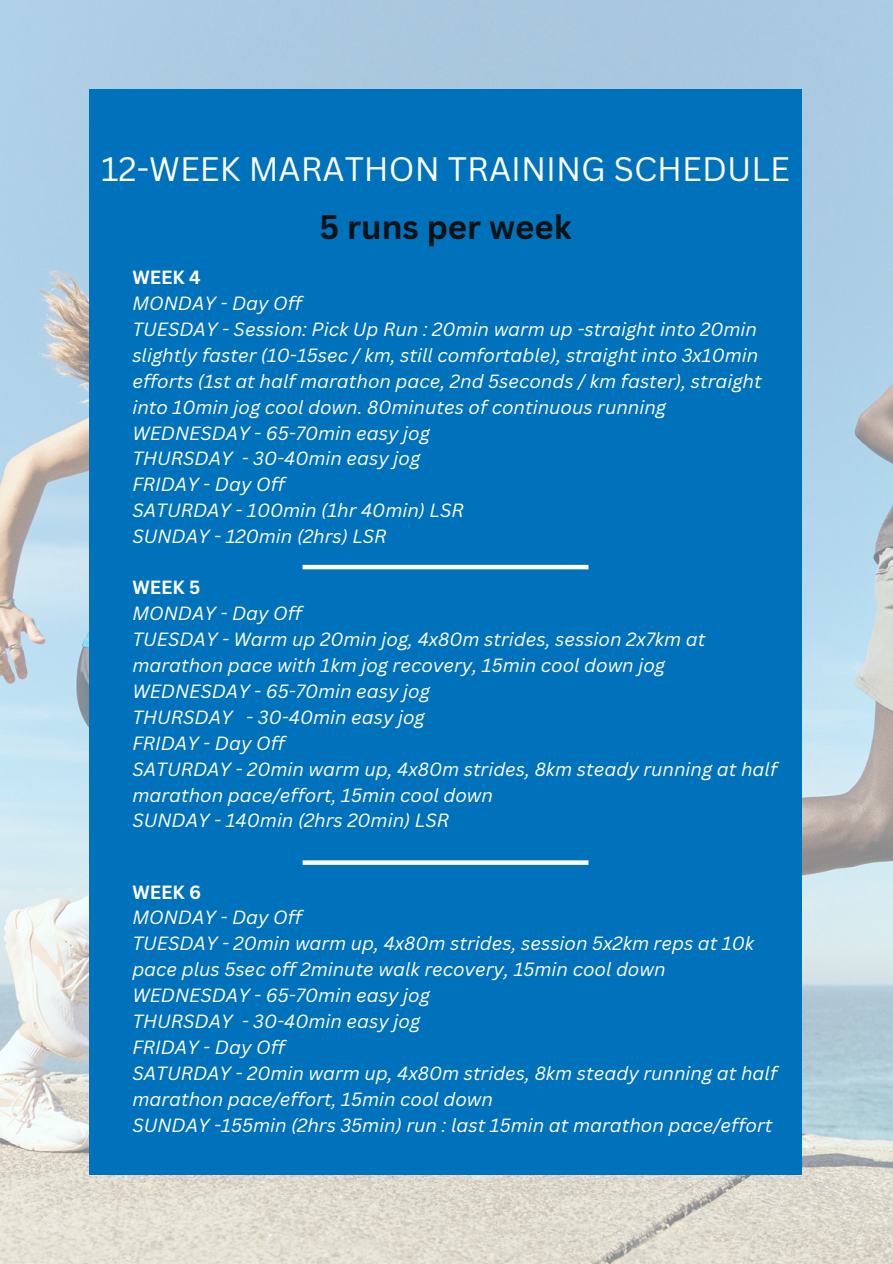
<style>
.page{position:relative;width:893px;height:1264px;background:#fff}
.page>*{position:absolute;margin:0;border:0;box-sizing:border-box;transform-origin:0 0}
.t1{font:33px "Canva Sans";color:#fff}
.t2{font:700 33px "Canva Sans";color:#0f1214}
.t3{font:italic 18.6px/25.8px "Canva Sans";color:#fff}
.t4{font:700 18.6px "Canva Sans";color:#fff}
</style>
<div class="page">
<img style="left:0;top:0;width:892px;height:1263px">
<div style="left:89px;top:89px;width:712px;height:1085px;background:#0072bc"></div>
<svg style="left:302px;top:860px;width:286px;height:4px"></svg>
<hr style="left:302px;top:565px;width:286px;height:4px;background:#fff">
<p class="t1" style="left:101px;top:146px;width:690px">12-WEEK MARATHON TRAINING SCHEDULE</p>
<p class="t2" style="left:319px;top:203px;width:253px">5 runs per week</p>
<p class="t4" style="left:132px;top:264px;width:70px">WEEK 4</p>
<p class="t3" style="left:132px;top:290px;width:171px">MONDAY - Day Off</p>
<p class="t3" style="left:132px;top:316px;width:631px">TUESDAY - Session: Pick Up Run : 20min warm up -straight into 20min slightly faster (10-15sec / km, still comfortable), straight into 3x10min efforts (1st at half marathon pace, 2nd 5seconds / km faster), straight into 10min jog cool down. 80minutes of continuous running</p>
<p class="t3" style="left:132px;top:419px;width:299px">WEDNESDAY - 65-70min easy jog</p>
<p class="t3" style="left:132px;top:445px;width:289px">THURSDAY - 30-40min easy jog</p>
<p class="t3" style="left:132px;top:471px;width:154px">FRIDAY - Day Off</p>
<p class="t3" style="left:132px;top:497px;width:333px">SATURDAY - 100min (1hr 40min) LSR</p>
<p class="t3" style="left:132px;top:523px;width:256px">SUNDAY - 120min (2hrs) LSR</p>
<p class="t4" style="left:132px;top:574px;width:69px">WEEK 5</p>
<p class="t3" style="left:132px;top:600px;width:171px">MONDAY - Day Off</p>
<p class="t3" style="left:132px;top:626px;width:574px">TUESDAY - Warm up 20min jog, 4x80m strides, session 2x7km at marathon pace with 1km jog recovery, 15min cool down jog</p>
<p class="t3" style="left:132px;top:678px;width:299px">WEDNESDAY - 65-70min easy jog</p>
<p class="t3" style="left:132px;top:703px;width:294px">THURSDAY - 30-40min easy jog</p>
<p class="t3" style="left:132px;top:729px;width:154px">FRIDAY - Day Off</p>
<h1 class="t3" style="left:132px;top:755px;width:646px">SATURDAY - 20min warm up, 4x80m strides, 8km steady running at half marathon pace/effort, 15min cool down</h1>
<h2 class="t3" style="left:132px;top:807px;width:318px">SUNDAY - 140min (2hrs 20min) LSR</h2>
<p class="t4" style="left:132px;top:878px;width:70px">WEEK 6</p>
<p class="t3" style="left:132px;top:904px;width:171px">MONDAY - Day Off</p>
<p class="t3" style="left:132px;top:930px;width:623px">TUESDAY - 20min warm up, 4x80m strides, session 5x2km reps at 10k pace plus 5sec off 2minute walk recovery, 15min cool down</p>
<p class="t3" style="left:132px;top:981px;width:299px">WEDNESDAY - 65-70min easy jog</p>
<p class="t3" style="left:132px;top:1007px;width:289px">THURSDAY - 30-40min easy jog</p>
<p class="t3" style="left:132px;top:1033px;width:154px">FRIDAY - Day Off</p>
<p class="t3" style="left:132px;top:1059px;width:646px">SATURDAY - 20min warm up, 4x80m strides, 8km steady running at half marathon pace/effort, 15min cool down</p>
<p class="t3" style="left:132px;top:1111px;width:641px">SUNDAY -155min (2hrs 35min) run : last 15min at marathon pace/effort</p>
</div>
